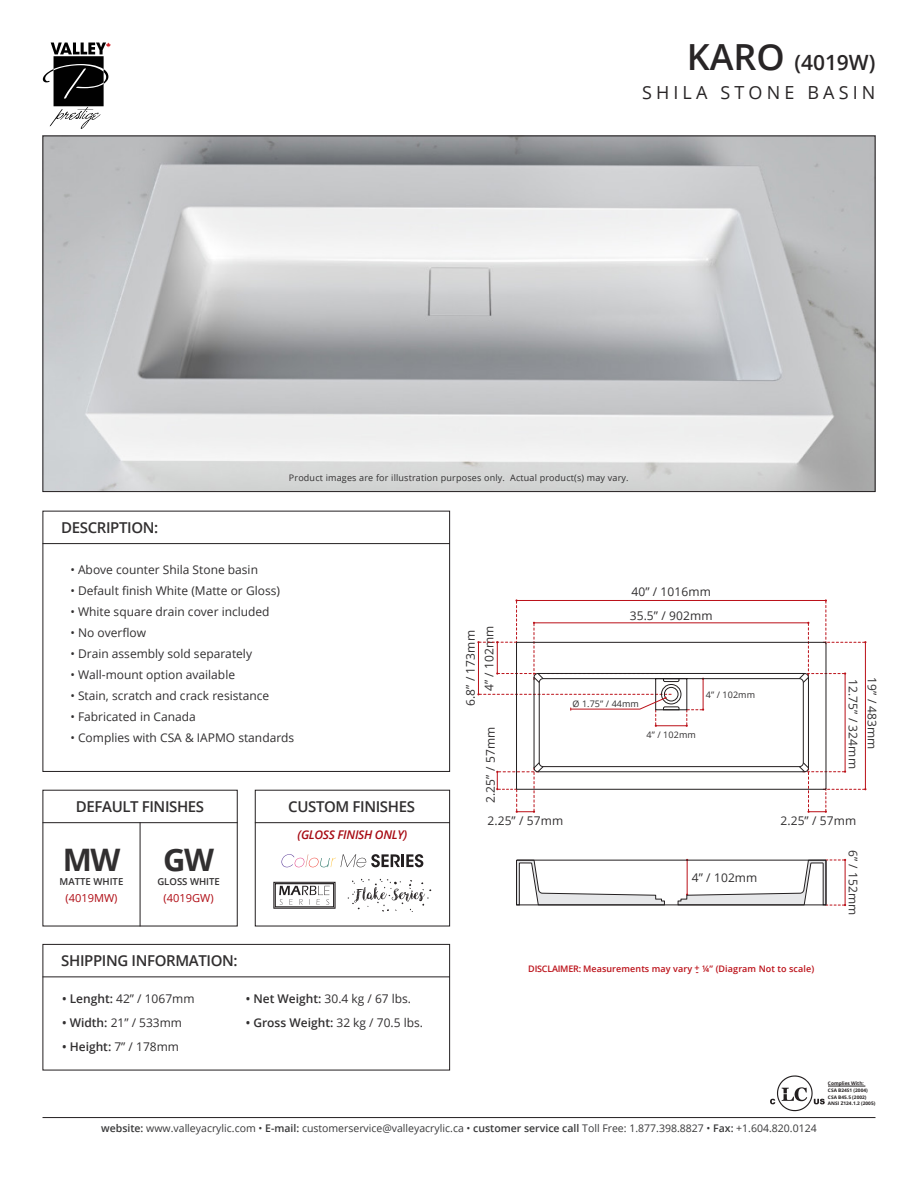
<style>
.page{position:relative;width:918px;height:1188px;background:#fff}
.page>*{position:absolute;margin:0;border:0;box-sizing:border-box;transform-origin:0 0}
.t1{font:700 31.05px "Open Sans";color:#312f30}
.t2{font:600 21px "Open Sans";color:#282526}
.t3{font:18px "Open Sans";letter-spacing:.23em;color:#282526}
.t4{font:600 15px "Open Sans";letter-spacing:-.025em;color:#312f30}
.t5{font:12px "Open Sans";color:#312f30}
.t6{font:600 12px "Open Sans";color:#312f30}
.t7{font:italic 600 12px "Open Sans";letter-spacing:-.025em;color:#a70a12}
.t8{font:11.1px "Open Sans";color:#b00d15}
.t9{font:10.5px "Open Sans";color:#383839}
.t10{font:600 9.6px "Open Sans";color:#312f30}
.t11{font:9px "Open Sans";letter-spacing:.02em;color:#312f30}
.t12{font:600 9px "Open Sans";letter-spacing:.01em;color:#bb1018}
.t13{font:700 4.8px/6.9px "Open Sans";color:#231f20}
.s1{font-size:36px}
.s2{font-weight:600}
.s3{font-weight:400}
</style>
<div class="page">
<hr style="left:43px;top:1117px;width:832px;height:1px;background:#231f20">
<svg style="left:43px;top:43px;width:68px;height:86px"></svg>
<svg style="left:770px;top:1075px;width:55px;height:36px"></svg>
<hr style="left:828px;top:1086px;width:37px;height:1px;background:#231f20">
<img style="left:45px;top:138px;width:828px;height:352px">
<div style="left:43px;top:511px;width:407px;height:261px;border:1px solid #231f20"></div>
<svg style="left:281px;top:854px;width:142px;height:13px"></svg>
<svg style="left:347px;top:879px;width:85px;height:33px"></svg>
<div style="left:274px;top:882px;width:61px;height:26px;border:1px solid #231f20"></div>
<svg style="left:279px;top:886px;width:51px;height:19px"></svg>
<hr style="left:43px;top:543px;width:407px;height:1px;background:#231f20">
<div style="left:43px;top:944px;width:407px;height:126px;border:1px solid #231f20"></div>
<hr style="left:43px;top:976px;width:407px;height:1px;background:#231f20">
<hr style="left:43px;top:822px;width:195px;height:1px;background:#231f20">
<hr style="left:140px;top:822px;width:1px;height:104px;background:#231f20">
<div style="left:255px;top:790px;width:195px;height:136px;border:1px solid #231f20"></div>
<hr style="left:255px;top:822px;width:195px;height:1px;background:#231f20">
<svg style="left:516px;top:859px;width:149px;height:47px"></svg>
<svg style="left:678px;top:858px;width:168px;height:49px"></svg>
<div style="left:516px;top:860px;width:310px;height:45px;border:1px solid #231f20"></div>
<svg style="left:477px;top:599px;width:389px;height:214px"></svg>
<h2 class="t2" style="left:687px;top:48px;width:190px"><span class="s1">KARO</span> (4019W)</h2>
<h3 class="t3" style="left:642px;top:80px;width:235px">SHILA STONE BASIN</h3>
<p class="t11" style="left:289px;top:472px;width:341px">Product images are for illustration purposes only. Actual product(s) may vary.</p>
<p class="t4" style="left:61px;top:517px;width:99px">DESCRIPTION:</p>
<p class="t5" style="left:70px;top:562px;width:189px">• Above counter Shila Stone basin</p>
<p class="t5" style="left:70px;top:583px;width:211px">• Default finish White (Matte or Gloss)</p>
<p class="t5" style="left:70px;top:604px;width:201px">• White square drain cover included</p>
<p class="t5" style="left:70px;top:625px;width:77px">• No overflow</p>
<p class="t5" style="left:70px;top:646px;width:183px">• Drain assembly sold separately</p>
<p class="t5" style="left:70px;top:667px;width:166px">• Wall-mount option available</p>
<p class="t5" style="left:70px;top:688px;width:200px">• Stain, scratch and crack resistance</p>
<p class="t5" style="left:70px;top:709px;width:127px">• Fabricated in Canada</p>
<p class="t5" style="left:70px;top:730px;width:225px">• Complies with CSA &amp; IAPMO standards</p>
<p class="t4" style="left:76px;top:796px;width:130px">DEFAULT FINISHES</p>
<p class="t1" style="left:63px;top:838px;width:59px">MW</p>
<p class="t8" style="left:65px;top:890px;width:54px">(4019MW)</p>
<p class="t10" style="left:60px;top:875px;width:65px">MATTE WHITE</p>
<p class="t1" style="left:163px;top:838px;width:52px">GW</p>
<p class="t8" style="left:164px;top:890px;width:52px">(4019GW)</p>
<p class="t10" style="left:157px;top:875px;width:64px">GLOSS WHITE</p>
<p class="t4" style="left:288px;top:796px;width:128px">CUSTOM FINISHES</p>
<p class="t7" style="left:298px;top:826px;width:111px">(GLOSS FINISH ONLY)</p>
<p class="t4" style="left:61px;top:950px;width:178px">SHIPPING INFORMATION:</p>
<p class="t5" style="left:62px;top:990px;width:134px"><span class="s2">• Lenght:</span> 42” / 1067mm</p>
<p class="t5" style="left:62px;top:1014px;width:122px"><span class="s2">• Width:</span> 21” / 533mm</p>
<p class="t6" style="left:62px;top:1038px;width:118px">• Height: <span class="s3">7” / 178mm</span></p>
<p class="t5" style="left:246px;top:990px;width:167px"><span class="s2">• Net Weight:</span> 30.4 kg / 67 lbs.</p>
<p class="t6" style="left:246px;top:1014px;width:179px">• Gross Weight: <span class="s3">32 kg / 70.5 lbs.</span></p>
<p class="t5" style="left:631px;top:584px;width:81px">40” / 1016mm</p>
<p class="t5" style="left:630px;top:607px;width:84px">35.5” / 902mm</p>
<p class="t5" style="left:462px;top:706px;width:77px;rotate:-90deg">6.8” / 173mm</p>
<p class="t5" style="left:481px;top:691px;width:67px;rotate:-90deg">4” / 102mm</p>
<p class="t5" style="left:482px;top:803px;width:77px;rotate:-90deg">2.25” / 57mm</p>
<p class="t5" style="left:487px;top:812px;width:77px">2.25” / 57mm</p>
<p class="t5" style="left:780px;top:812px;width:77px">2.25” / 57mm</p>
<p class="t5" style="left:861px;top:679px;width:91px;rotate:90deg">12.75” / 324mm</p>
<p class="t11" style="left:706px;top:689px;width:51px">4” / 102mm</p>
<p class="t11" style="left:572px;top:698px;width:68px">Ø 1.75” / 44mm</p>
<p class="t11" style="left:647px;top:729px;width:51px">4” / 102mm</p>
<p class="t5" style="left:880px;top:677px;width:74px;rotate:90deg">19” / 483mm</p>
<p class="t5" style="left:692px;top:870px;width:67px">4” / 102mm</p>
<p class="t5" style="left:861px;top:850px;width:67px;rotate:90deg">6” / 152mm</p>
<p class="t12" style="left:695px;top:961px;width:7px">+</p>
<p class="t12" style="left:528px;top:963px;width:287px">DISCLAIMER: Measurements may vary ¼” (Diagram Not to scale)</p>
<p class="t12" style="left:696px;top:966px;width:4px">-</p>
<p class="t13" style="left:828px;top:1080px;width:49px">Complies With:<br>CSA B24S1 (2004)<br>CSA B45.5 (2002)<br>ANSI Z124.1.2 (2005)</p>
<p class="t9" style="left:101px;top:1121px;width:717px"><span class="s2">website:</span> www.valleyacrylic.com • <span class="s2">E-mail:</span> customerservice@valleyacrylic.ca • <span class="s2">customer service call</span> Toll Free: 1.877.398.8827 • <span class="s2">Fax:</span> +1.604.820.0124</p>
</div>
